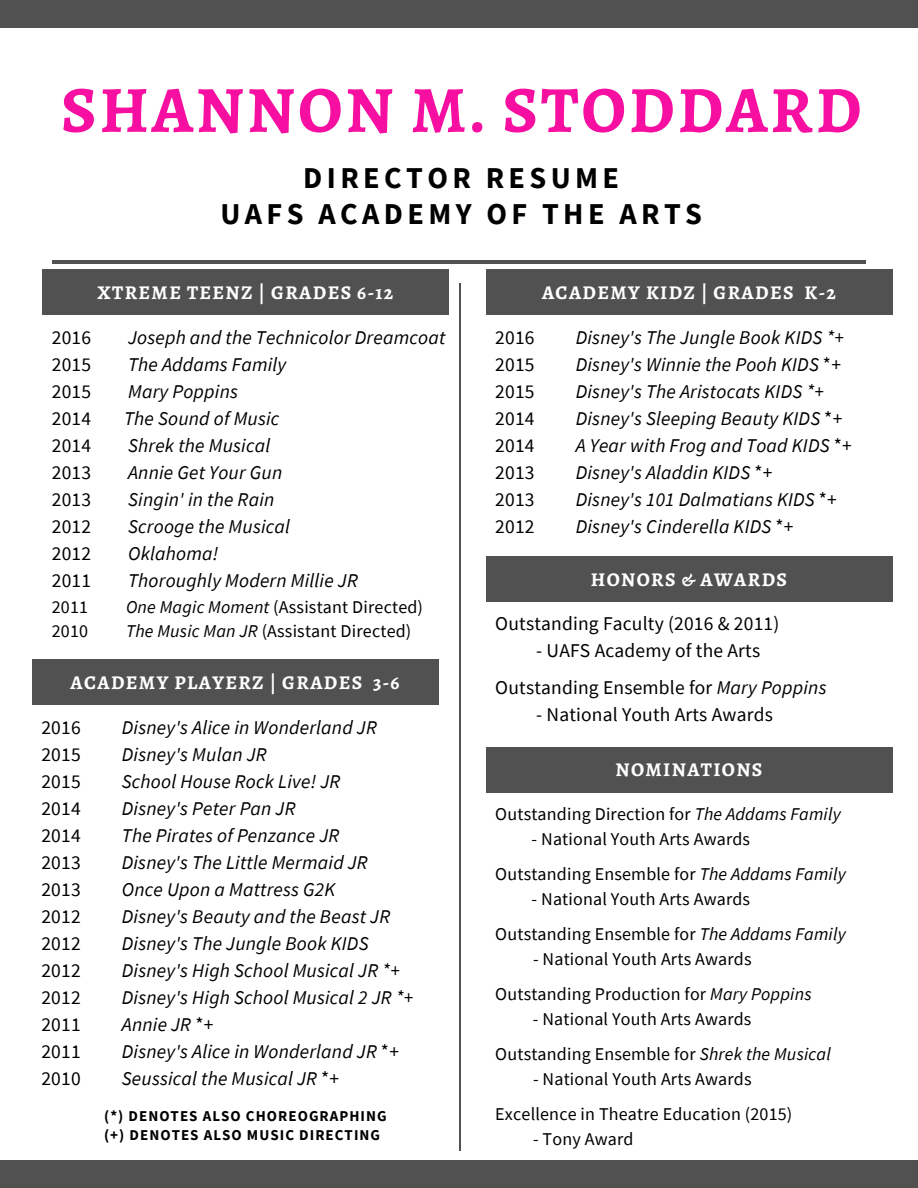
<style>
.page{position:relative;width:918px;height:1188px;background:#fff}
.page>*{position:absolute;margin:0;border:0;box-sizing:border-box;transform-origin:0 0}
.t1{font:700 66px "Alegreya SC";letter-spacing:.045em;color:#f60fa0}
.t2{font:700 30.3px "Source Sans Pro";letter-spacing:.145em;color:#000}
.t3{font:italic 19.5px "Source Sans Pro";letter-spacing:.01em;color:#000}
.t4{font:19.5px "Source Sans Pro";letter-spacing:.01em;color:#000}
.t5{font:700 19.5px "Alegreya SC";letter-spacing:.07em;color:#fff}
.t6{font:18px "Source Sans Pro";letter-spacing:.01em;color:#000}
.t7{font:700 15px "Source Sans Pro";letter-spacing:.07em;color:#000}
.s1{font-style:italic}
.s2{font-style:normal}
</style>
<div class="page">
<div style="left:42px;top:270px;width:407px;height:45px;background:#515151"></div>
<div style="left:0;top:0;width:918px;height:28px;background:#515151"></div>
<div style="left:0;top:1161px;width:918px;height:27px;background:#515151"></div>
<hr style="left:52px;top:260px;width:814px;height:4px;background:#515151">
<hr style="left:460px;top:284px;width:1px;height:867px;background:#515151">
<div style="left:32px;top:659px;width:407px;height:46px;background:#515151"></div>
<div style="left:486px;top:270px;width:406px;height:45px;background:#515151"></div>
<div style="left:486px;top:556px;width:406px;height:46px;background:#515151"></div>
<div style="left:486px;top:747px;width:406px;height:46px;background:#515151"></div>
<p class="t1" style="left:61px;top:65px;width:802px">SHANNON M. STODDARD</p>
<p class="t2" style="left:303px;top:159px;width:317px">DIRECTOR RESUME</p>
<p class="t2" style="left:220px;top:195px;width:483px">UAFS ACADEMY OF THE ARTS</p>
<p class="t5" style="left:98px;top:279px;width:297px">XTREME TEENZ | GRADES 6-12</p>
<p class="t4" style="left:52px;top:325px;width:41px">2016</p>
<p class="t3" style="left:128px;top:325px;width:319px">Joseph and the Technicolor Dreamcoat</p>
<p class="t4" style="left:52px;top:352px;width:41px">2015</p>
<p class="t3" style="left:128px;top:352px;width:160px">The Addams Family</p>
<p class="t4" style="left:52px;top:379px;width:41px">2015</p>
<p class="t3" style="left:128px;top:379px;width:111px">Mary Poppins</p>
<p class="t4" style="left:52px;top:406px;width:41px">2014</p>
<p class="t3" style="left:124px;top:406px;width:157px">The Sound of Music</p>
<p class="t4" style="left:52px;top:433px;width:41px">2014</p>
<p class="t3" style="left:128px;top:433px;width:144px">Shrek the Musical</p>
<p class="t4" style="left:52px;top:460px;width:41px">2013</p>
<p class="t3" style="left:128px;top:460px;width:156px">Annie Get Your Gun</p>
<p class="t4" style="left:52px;top:487px;width:41px">2013</p>
<p class="t3" style="left:128px;top:487px;width:148px">Singin' in the Rain</p>
<p class="t4" style="left:52px;top:514px;width:41px">2012</p>
<p class="t3" style="left:128px;top:514px;width:163px">Scrooge the Musical</p>
<p class="t4" style="left:52px;top:541px;width:41px">2012</p>
<p class="t3" style="left:128px;top:541px;width:92px">Oklahoma!</p>
<p class="t4" style="left:52px;top:568px;width:41px">2011</p>
<p class="t3" style="left:128px;top:568px;width:231px">Thoroughly Modern Millie JR</p>
<p class="t6" style="left:52px;top:595px;width:38px">2011</p>
<p class="t6" style="left:126px;top:595px;width:298px"><span class="s1">One Magic Moment</span> (Assistant Directed)</p>
<p class="t6" style="left:52px;top:620px;width:38px">2010</p>
<p class="t6" style="left:126px;top:620px;width:287px"><span class="s1">The Music Man JR</span> (Assistant Directed)</p>
<p class="t5" style="left:71px;top:669px;width:331px">ACADEMY PLAYERZ | GRADES 3-6</p>
<p class="t4" style="left:41px;top:714px;width:41px">2016</p>
<p class="t3" style="left:122px;top:714px;width:256px">Disney's Alice in Wonderland JR</p>
<p class="t4" style="left:41px;top:741px;width:41px">2015</p>
<p class="t3" style="left:122px;top:741px;width:146px">Disney's Mulan JR</p>
<p class="t4" style="left:41px;top:768px;width:41px">2015</p>
<p class="t3" style="left:122px;top:768px;width:220px">School House Rock Live! JR</p>
<p class="t4" style="left:41px;top:795px;width:41px">2014</p>
<p class="t3" style="left:122px;top:795px;width:175px">Disney's Peter Pan JR</p>
<p class="t4" style="left:41px;top:822px;width:41px">2014</p>
<p class="t3" style="left:122px;top:822px;width:219px">The Pirates of Penzance JR</p>
<p class="t4" style="left:41px;top:849px;width:41px">2013</p>
<p class="t3" style="left:122px;top:849px;width:248px">Disney's The Little Mermaid JR</p>
<p class="t4" style="left:41px;top:876px;width:41px">2013</p>
<p class="t3" style="left:122px;top:876px;width:215px">Once Upon a Mattress G2K</p>
<p class="t4" style="left:41px;top:903px;width:41px">2012</p>
<p class="t3" style="left:122px;top:903px;width:270px">Disney's Beauty and the Beast JR</p>
<p class="t4" style="left:41px;top:930px;width:41px">2012</p>
<p class="t3" style="left:122px;top:930px;width:248px">Disney's The Jungle Book KIDS</p>
<p class="t4" style="left:41px;top:957px;width:41px">2012</p>
<p class="t3" style="left:122px;top:957px;width:279px">Disney's High School Musical JR *+</p>
<p class="t4" style="left:41px;top:984px;width:41px">2012</p>
<p class="t3" style="left:122px;top:984px;width:293px">Disney's High School Musical 2 JR *+</p>
<p class="t4" style="left:41px;top:1011px;width:41px">2011</p>
<p class="t3" style="left:122px;top:1011px;width:93px">Annie JR <span class="s2">*+</span></p>
<p class="t4" style="left:41px;top:1038px;width:41px">2011</p>
<p class="t3" style="left:122px;top:1038px;width:279px">Disney's Alice in Wonderland JR <span class="s2">*+</span></p>
<p class="t4" style="left:41px;top:1065px;width:41px">2010</p>
<p class="t3" style="left:122px;top:1065px;width:219px">Seussical the Musical JR <span class="s2">*+</span></p>
<p class="t7" style="left:104px;top:1107px;width:284px">(*) DENOTES ALSO CHOREOGRAPHING</p>
<p class="t7" style="left:104px;top:1126px;width:278px">(+) DENOTES ALSO MUSIC DIRECTING</p>
<p class="t5" style="left:542px;top:279px;width:295px">ACADEMY KIDZ | GRADES K-2</p>
<p class="t4" style="left:495px;top:325px;width:41px">2016</p>
<p class="t3" style="left:576px;top:325px;width:270px">Disney's The Jungle Book KIDS *+</p>
<p class="t4" style="left:495px;top:352px;width:41px">2015</p>
<p class="t3" style="left:576px;top:352px;width:267px">Disney's Winnie the Pooh KIDS <span class="s2">*+</span></p>
<p class="t4" style="left:495px;top:379px;width:41px">2015</p>
<p class="t3" style="left:576px;top:379px;width:250px">Disney's The Aristocats KIDS *+</p>
<p class="t4" style="left:495px;top:406px;width:41px">2014</p>
<p class="t3" style="left:576px;top:406px;width:268px">Disney's Sleeping Beauty KIDS <span class="s2">*+</span></p>
<p class="t4" style="left:495px;top:433px;width:41px">2014</p>
<p class="t3" style="left:576px;top:433px;width:278px">A Year with Frog and Toad KIDS <span class="s2">*+</span></p>
<p class="t4" style="left:495px;top:460px;width:41px">2013</p>
<p class="t3" style="left:576px;top:460px;width:198px">Disney's Aladdin KIDS <span class="s2">*+</span></p>
<p class="t4" style="left:495px;top:487px;width:41px">2013</p>
<p class="t3" style="left:576px;top:487px;width:263px">Disney's 101 Dalmatians KIDS <span class="s2">*+</span></p>
<p class="t4" style="left:495px;top:514px;width:41px">2012</p>
<p class="t3" style="left:576px;top:514px;width:219px">Disney's Cinderella KIDS <span class="s2">*+</span></p>
<p class="t5" style="left:591px;top:566px;width:198px">HONORS &amp; AWARDS</p>
<p class="t4" style="left:495px;top:611px;width:286px">Outstanding Faculty (2016 &amp; 2011)</p>
<p class="t4" style="left:536px;top:638px;width:225px">- UAFS Academy of the Arts</p>
<p class="t4" style="left:495px;top:675px;width:333px">Outstanding Ensemble for <span class="s1">Mary Poppins</span></p>
<p class="t4" style="left:536px;top:702px;width:238px">- National Youth Arts Awards</p>
<p class="t5" style="left:615px;top:757px;width:148px">NOMINATIONS</p>
<p class="t6" style="left:495px;top:802px;width:347px">Outstanding Direction for <span class="s1">The Addams Family</span></p>
<p class="t6" style="left:532px;top:827px;width:220px">- National Youth Arts Awards</p>
<p class="t6" style="left:495px;top:862px;width:352px">Outstanding Ensemble for <span class="s1">The Addams Family</span></p>
<p class="t6" style="left:532px;top:887px;width:220px">- National Youth Arts Awards</p>
<p class="t6" style="left:495px;top:922px;width:352px">Outstanding Ensemble for <span class="s1">The Addams Family</span></p>
<p class="t6" style="left:533px;top:947px;width:220px">- National Youth Arts Awards</p>
<p class="t6" style="left:495px;top:982px;width:318px">Outstanding Production for <span class="s1">Mary Poppins</span></p>
<p class="t6" style="left:533px;top:1007px;width:220px">- National Youth Arts Awards</p>
<p class="t6" style="left:495px;top:1042px;width:337px">Outstanding Ensemble for <span class="s1">Shrek the Musical</span></p>
<p class="t6" style="left:533px;top:1067px;width:220px">- National Youth Arts Awards</p>
<p class="t6" style="left:495px;top:1102px;width:299px">Excellence in Theatre Education (2015)</p>
<p class="t6" style="left:533px;top:1127px;width:102px">- Tony Award</p>
</div>
